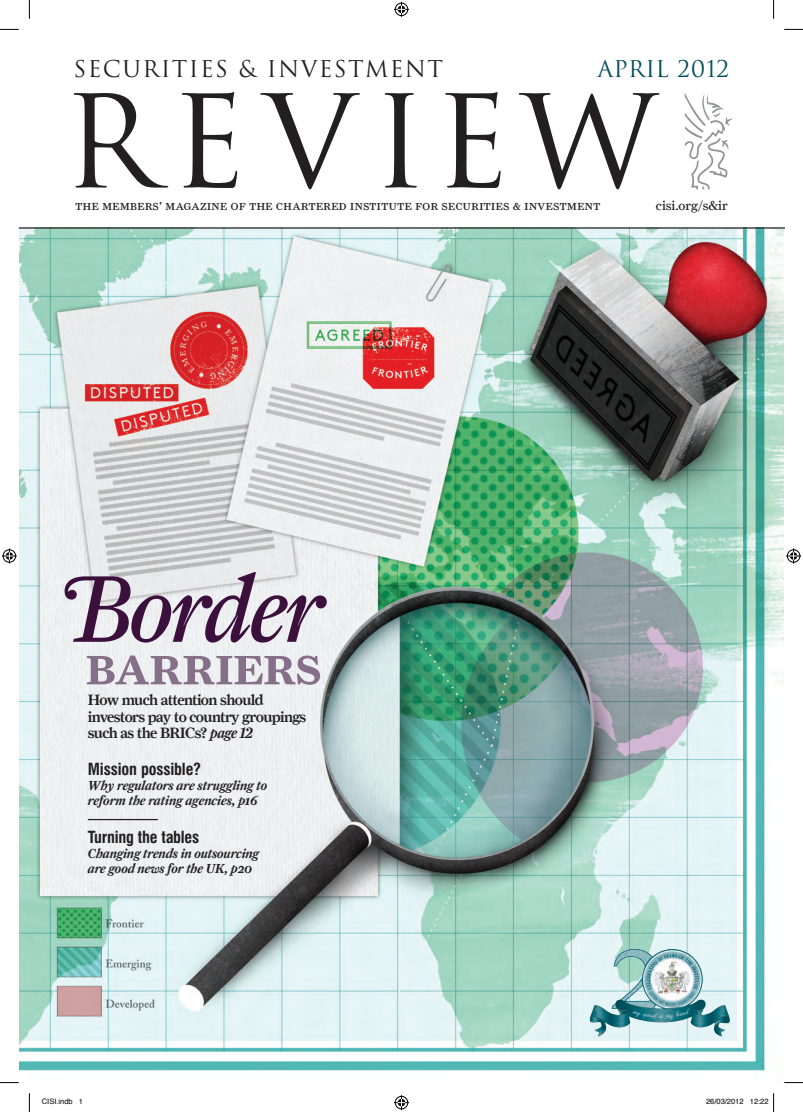
<style>
.page{position:relative;width:803px;height:1112px;background:#fff}
.page>*{position:absolute;margin:0;border:0;box-sizing:border-box;transform-origin:0 0}
.t1{font:125px "Trajan";letter-spacing:.11em;color:#231f20}
.t2{font:95px "Farnham Display Reg Ital Swash";letter-spacing:-.035em;color:#3c103d}
.t3{font:52.5px "Farnham Text Semi SC";letter-spacing:-.025em;color:#866f88}
.t4{font:22.5px "Trajan";letter-spacing:.06em;color:#231f20}
.t5{font:22.5px "Trajan";letter-spacing:.01em;color:#004e59}
.t6{font:700 condensed 16.25px "Swiss 721 BT";letter-spacing:-.01em;color:#231f20}
.t7{font:500 15px/16.2px "Farnham Display";letter-spacing:-.04em;color:#231f20}
.t8{font:13.12px/15px "Farnham Text Semi Ital";letter-spacing:-.015em;color:#231f20}
.t9{font:13.12px "Farnham Display Regular SC";letter-spacing:-.01em;color:#231f20}
.t10{font:13.12px "Farnham Display";color:#231f20}
.t11{font:7.5px "Helvetica";color:#000}
.s1{font-style:italic}
</style>
<div class="page">
<img style="left:20px;top:228px;width:763px;height:843px">
<hr style="left:19px;top:227px;width:765px;height:1px;background:#231f20">
<svg style="left:685px;top:93px;width:48px;height:96px"></svg>
<img style="left:584px;top:943px;width:150px;height:101px">
<hr style="left:88px;top:818px;width:70px;height:2px;background:#231f20">
<svg style="left:0;top:29px;width:19px;height:1px"></svg>
<svg style="left:784px;top:29px;width:19px;height:1px"></svg>
<svg style="left:0;top:1082px;width:19px;height:1px"></svg>
<svg style="left:784px;top:1082px;width:19px;height:1px"></svg>
<svg style="left:29px;top:0;width:1px;height:19px"></svg>
<svg style="left:29px;top:1093px;width:1px;height:18px"></svg>
<svg style="left:773px;top:0;width:1px;height:19px"></svg>
<svg style="left:394px;top:2px;width:15px;height:15px"></svg>
<svg style="left:394px;top:1095px;width:15px;height:14px"></svg>
<svg style="left:2px;top:548px;width:15px;height:15px"></svg>
<svg style="left:786px;top:548px;width:15px;height:15px"></svg>
<svg style="left:773px;top:1093px;width:1px;height:18px"></svg>
<h3 class="t4" style="left:74px;top:56px;width:371px">SECURITIES &amp; INVESTMENT</h3>
<h3 class="t5" style="left:598px;top:56px;width:133px">APRIL 2012</h3>
<h1 class="t1" style="left:62px;top:66px;width:597px">REVIEW</h1>
<p class="t9" style="left:75px;top:198px;width:527px">the members’ magazine of the chartered institute for securities &amp; investment</p>
<p class="t10" style="left:656px;top:198px;width:73px">cisi.org/s&amp;ir</p>
<h2 class="t2" style="left:67px;top:553px;width:258px">Border</h2>
<h3 class="t3" style="left:85px;top:634px;width:239px">barriers</h3>
<p class="t7" style="left:88px;top:691px;width:220px">How much attention should investors pay to country groupings such as the BRICs? <span class="s1">page 12</span></p>
<p class="t6" style="left:88px;top:759px;width:115px">Mission possible?</p>
<p class="t8" style="left:88px;top:777px;width:181px">Why regulators are struggling to reform the rating agencies, p16</p>
<p class="t6" style="left:88px;top:826px;width:113px">Turning the tables</p>
<p class="t8" style="left:88px;top:845px;width:173px">Changing trends in outsourcing are good news for the UK, p20</p>
<p class="t11" style="left:42px;top:1095px;width:43px">CISI.indb 1</p>
<p class="t11" style="left:706px;top:1095px;width:64px">26/03/2012 12:22</p>
</div>
